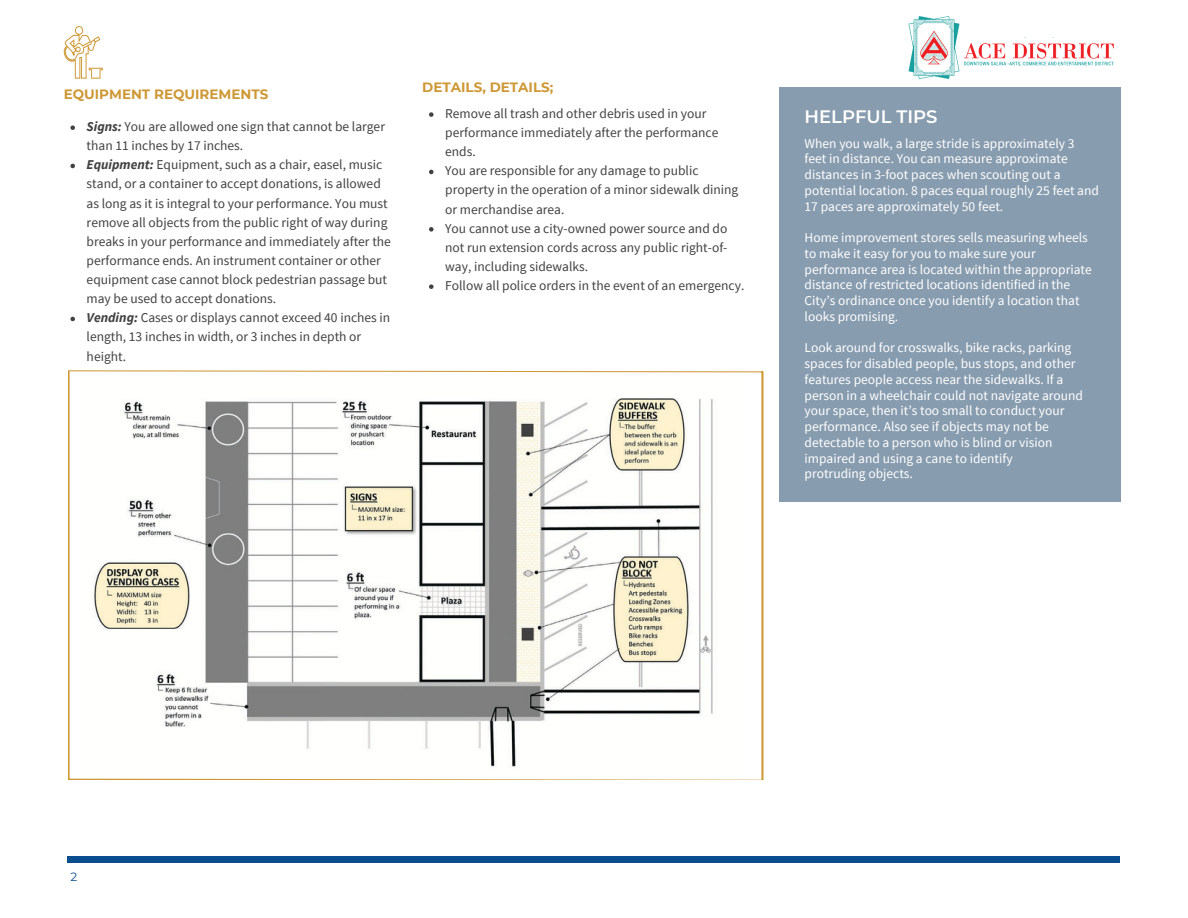
<style>
.page{position:relative;width:1188px;height:918px;background:#fff}
.page>*{position:absolute;margin:0;border:0;box-sizing:border-box;transform-origin:0 0}
.t1{font:600 18px "Montserrat";color:#fff}
.t2{font:13.5px/19.2px "Source Sans Pro";color:#424142}
.t3{font:13.5px/15.8px "Source Sans Pro";color:#fff}
.t4{font:700 13.5px "Montserrat";color:#ce9835}
.t5{font:12px "Montserrat";color:#0a4e90}
.s1{font-weight:700;font-style:italic}
</style>
<div class="page">
<div style="left:68px;top:856px;width:1053px;height:7px;background:#0a4e90"></div>
<svg style="left:68px;top:370px;width:696px;height:410px"></svg>
<svg style="left:63px;top:26px;width:40px;height:53px"></svg>
<img style="left:908px;top:16px;width:52px;height:64px">
<img style="left:964px;top:43px;width:149px;height:23px">
<div style="left:780px;top:88px;width:341px;height:414px;background:#889caf"></div>
<svg style="left:70px;top:125px;width:5px;height:5px"></svg>
<svg style="left:70px;top:164px;width:5px;height:4px"></svg>
<svg style="left:70px;top:317px;width:5px;height:4px"></svg>
<svg style="left:429px;top:112px;width:5px;height:5px"></svg>
<svg style="left:429px;top:170px;width:5px;height:4px"></svg>
<svg style="left:429px;top:227px;width:5px;height:5px"></svg>
<svg style="left:429px;top:284px;width:5px;height:5px"></svg>
<p class="t4" style="left:64px;top:86px;width:206px">EQUIPMENT REQUIREMENTS</p>
<p class="t2" style="left:87px;top:117px;width:300px"><span class="s1">Signs:</span> You are allowed one sign that cannot be larger than 11 inches by 17 inches.</p>
<p class="t2" style="left:87px;top:155px;width:306px"><span class="s1">Equipment:</span> Equipment, such as a chair, easel, music stand, or a container to accept donations, is allowed as long as it is integral to your performance. You must remove all objects from the public right of way during breaks in your performance and immediately after the performance ends. An instrument container or other equipment case cannot block pedestrian passage but may be used to accept donations.</p>
<p class="t2" style="left:87px;top:308px;width:305px"><span class="s1">Vending:</span> Cases or displays cannot exceed 40 inches in length, 13 inches in width, or 3 inches in depth or height.</p>
<p class="t4" style="left:422px;top:79px;width:133px">DETAILS, DETAILS;</p>
<p class="t2" style="left:445px;top:104px;width:275px">Remove all trash and other debris used in your performance immediately after the performance ends.</p>
<p class="t2" style="left:445px;top:161px;width:295px">You are responsible for any damage to public property in the operation of a minor sidewalk dining or merchandise area.</p>
<p class="t2" style="left:445px;top:218px;width:284px;text-align:justify">You cannot use a city-owned power source and do not run extension cords across any public right-of&shy;way, including sidewalks.</p>
<p class="t2" style="left:445px;top:276px;width:301px">Follow all police orders in the event of an emergency.</p>
<p class="t1" style="left:805px;top:105px;width:134px">HELPFUL TIPS</p>
<p class="t3" style="left:805px;top:135px;width:296px">When you walk, a large stride is approximately 3 feet in distance. You can measure approximate distances in 3-foot paces when scouting out a potential location. 8 paces equal roughly 25 feet and 17 paces are approximately 50 feet.</p>
<p class="t3" style="left:805px;top:229px;width:289px">Home improvement stores sells measuring wheels to make it easy for you to make sure your performance area is located within the appropriate distance of restricted locations identified in the City’s ordinance once you identify a location that looks promising.</p>
<p class="t3" style="left:805px;top:340px;width:280px">Look around for crosswalks, bike racks, parking spaces for disabled people, bus stops, and other features people access near the sidewalks. If a person in a wheelchair could not navigate around your space, then it’s too small to conduct your performance. Also see if objects may not be detectable to a person who is blind or vision impaired and using a cane to identify</p>
<p class="t3" style="left:805px;top:466px;width:110px">protruding objects.</p>
<p class="t5" style="left:70px;top:870px;width:8px">2</p>
</div>
